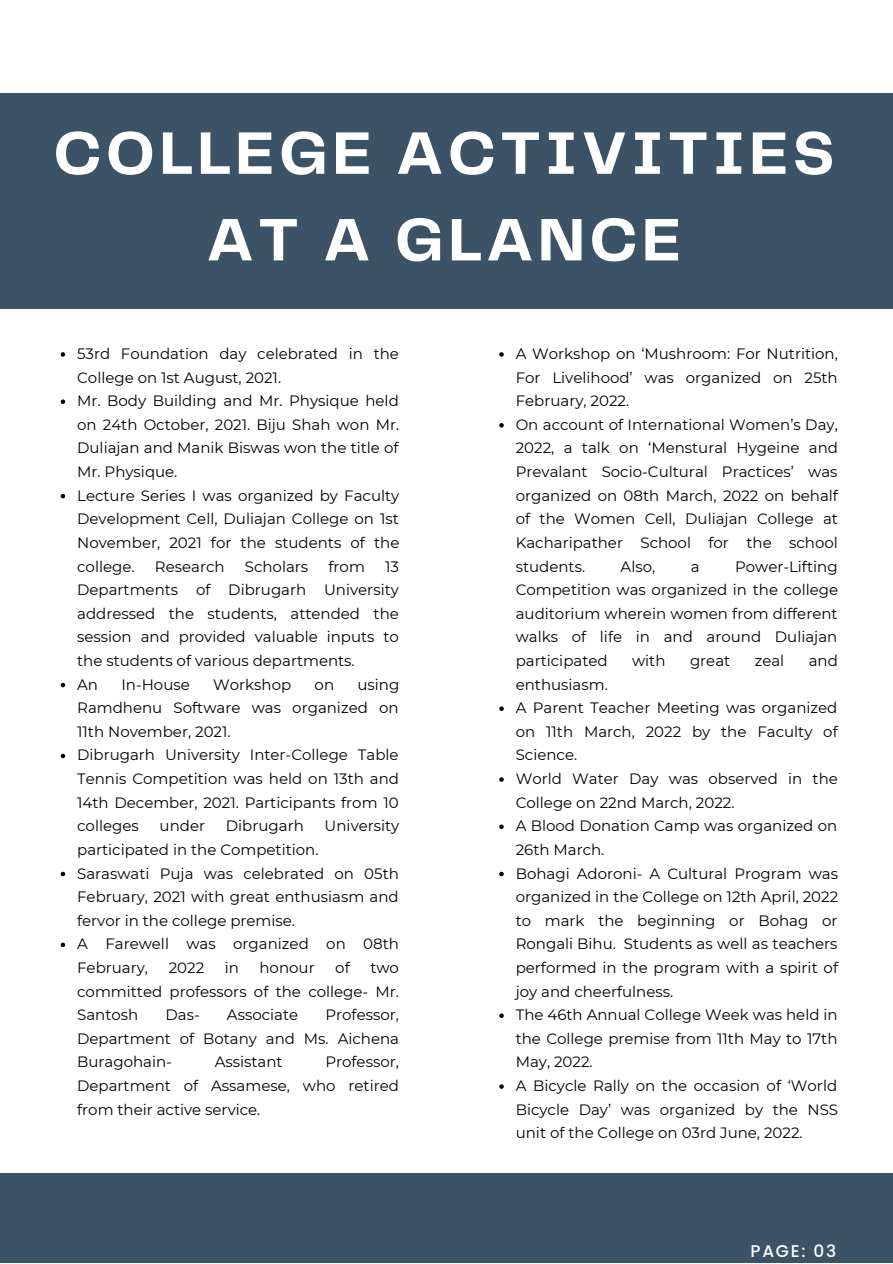
<style>
.page{position:relative;width:893px;height:1264px;background:#fff}
.page>*{position:absolute;margin:0;border:0;box-sizing:border-box;transform-origin:0 0}
.t1{font:700 62.25px/86.6px "Telegraf";letter-spacing:.07em;color:#fff;text-align:center}
.t2{font:500 16.95px "Poppins";letter-spacing:.1em;color:#fff}
.t3{font:15px/23.5px "Montserrat";color:#000;text-align:justify}
</style>
<div class="page">
<div style="left:0;top:93px;width:892px;height:215px;background:#3c5266"></div>
<svg style="left:61px;top:352px;width:4px;height:5px"></svg>
<svg style="left:61px;top:399px;width:4px;height:5px"></svg>
<svg style="left:61px;top:494px;width:4px;height:4px"></svg>
<svg style="left:61px;top:683px;width:4px;height:4px"></svg>
<svg style="left:61px;top:753px;width:4px;height:5px"></svg>
<svg style="left:61px;top:871px;width:4px;height:5px"></svg>
<svg style="left:61px;top:942px;width:4px;height:5px"></svg>
<div style="left:0;top:1173px;width:892px;height:89px;background:#3c5266"></div>
<svg style="left:499px;top:352px;width:4px;height:5px"></svg>
<svg style="left:499px;top:423px;width:4px;height:4px"></svg>
<svg style="left:499px;top:706px;width:4px;height:5px"></svg>
<svg style="left:499px;top:777px;width:4px;height:4px"></svg>
<svg style="left:499px;top:824px;width:4px;height:5px"></svg>
<svg style="left:499px;top:871px;width:4px;height:5px"></svg>
<svg style="left:499px;top:1013px;width:4px;height:4px"></svg>
<svg style="left:499px;top:1084px;width:4px;height:4px"></svg>
<p class="t1" style="left:53px;top:113px;width:782px">COLLEGE ACTIVITIES<br>AT A GLANCE</p>
<p class="t3" style="left:77px;top:342px;width:323px">53rd Foundation day celebrated in the<br>College on 1st August, 2021.</p>
<p class="t3" style="left:77px;top:389px;width:323px">Mr. Body Building and Mr. Physique held on 24th October, 2021. Biju Shah won Mr.<br>Duliajan and Manik Biswas won the title of Mr. Physique.</p>
<p class="t3" style="left:77px;top:483px;width:324px">Lecture Series I was organized by Faculty Development Cell, Duliajan College on 1st November, 2021 for the students of the college.</p>
<p class="t3" style="left:155px;top:554px;width:71px">Research</p>
<p class="t3" style="left:245px;top:554px;width:65px">Scholars</p>
<p class="t3" style="left:328px;top:554px;width:38px">from</p>
<p class="t3" style="left:77px;top:554px;width:323px;text-indent:308px">13<br>Departments of Dibrugarh University addressed the students, attended the session and provided valuable inputs to the students of various departments.</p>
<p class="t3" style="left:77px;top:672px;width:22px">An</p>
<p class="t3" style="left:121px;top:672px;width:70px">In-House</p>
<p class="t3" style="left:213px;top:672px;width:80px">Workshop</p>
<p class="t3" style="left:314px;top:672px;width:21px">on</p>
<p class="t3" style="left:77px;top:672px;width:324px;text-indent:280px">using Ramdhenu Software was organized on 11th November, 2021.</p>
<p class="t3" style="left:77px;top:743px;width:323px">Dibrugarh University Inter-College Table Tennis Competition was held on 13th and 14th December, 2021. Participants from 10 colleges</p>
<p class="t3" style="left:160px;top:814px;width:47px">under</p>
<p class="t3" style="left:226px;top:814px;width:79px">Dibrugarh</p>
<p class="t3" style="left:324px;top:814px;width:76px">University</p>
<p class="t3" style="left:77px;top:837px;width:243px">participated in the Competition.</p>
<p class="t3" style="left:77px;top:861px;width:323px">Saraswati Puja was celebrated on 05th February, 2021 with great enthusiasm and fervor in the college premise.</p>
<p class="t3" style="left:77px;top:932px;width:323px">A Farewell was organized on 08th<br>February,</p>
<p class="t3" style="left:169px;top:955px;width:37px">2022</p>
<p class="t3" style="left:225px;top:955px;width:16px">in</p>
<p class="t3" style="left:259px;top:955px;width:57px">honour</p>
<p class="t3" style="left:335px;top:955px;width:16px">of</p>
<p class="t3" style="left:77px;top:955px;width:323px;text-indent:293px">two committed professors of the college- Mr.<br>Santosh</p>
<p class="t3" style="left:77px;top:1003px;width:323px;text-indent:248px">Professor, Department of Botany and Ms. Aichena Buragohain-</p>
<p class="t3" style="left:165px;top:1003px;width:36px">Das-</p>
<p class="t3" style="left:227px;top:1003px;width:73px">Associate</p>
<p class="t3" style="left:77px;top:1050px;width:323px;text-indent:248px">Professor, Department of Assamese, who retired from their active service.</p>
<p class="t3" style="left:215px;top:1050px;width:69px">Assistant</p>
<p class="t3" style="left:515px;top:342px;width:323px">A Workshop on ‘Mushroom: For Nutrition, For Livelihood’ was organized on 25th February, 2022.</p>
<p class="t3" style="left:515px;top:412px;width:324px">On account of International Women’s Day, 2022, a talk on ‘Menstural Hygeine and Prevalant Socio-Cultural Practices’ was organized on 08th March, 2022 on behalf of the Women Cell, Duliajan College at Kacharipather School for the school students.</p>
<p class="t3" style="left:515px;top:554px;width:324px;text-indent:219px">Power-Lifting Competition was organized in the college auditorium wherein women from different walks of life in and around Duliajan participated</p>
<p class="t3" style="left:620px;top:554px;width:36px">Also,</p>
<p class="t3" style="left:690px;top:554px;width:10px">a</p>
<p class="t3" style="left:632px;top:648px;width:35px">with</p>
<p class="t3" style="left:690px;top:648px;width:42px">great</p>
<p class="t3" style="left:754px;top:648px;width:31px">zeal</p>
<p class="t3" style="left:808px;top:648px;width:31px">and</p>
<p class="t3" style="left:515px;top:672px;width:94px">enthusiasm.</p>
<p class="t3" style="left:515px;top:696px;width:323px">A Parent Teacher Meeting was organized on 11th March, 2022 by the Faculty of Science.</p>
<p class="t3" style="left:515px;top:767px;width:323px">World Water Day was observed in the<br>College on 22nd March, 2022.</p>
<p class="t3" style="left:515px;top:814px;width:323px">A Blood Donation Camp was organized on<br>26th March.</p>
<p class="t3" style="left:515px;top:861px;width:324px">Bohagi Adoroni- A Cultural Program was organized in the College on 12th April, 2022 to mark the beginning or Bohag or Rongali Bihu. Students as well as teachers performed in the program with a spirit of joy and cheerfulness.</p>
<p class="t3" style="left:515px;top:1003px;width:323px">The 46th Annual College Week was held in the College premise from 11th May to 17th May, 2022.</p>
<p class="t3" style="left:515px;top:1073px;width:324px">A Bicycle Rally on the occasion of ‘World Bicycle Day’ was organized by the NSS unit of the College on 03rd June, 2022.</p>
<p class="t2" style="left:750px;top:1239px;width:87px">PAGE: 03</p>
</div>
